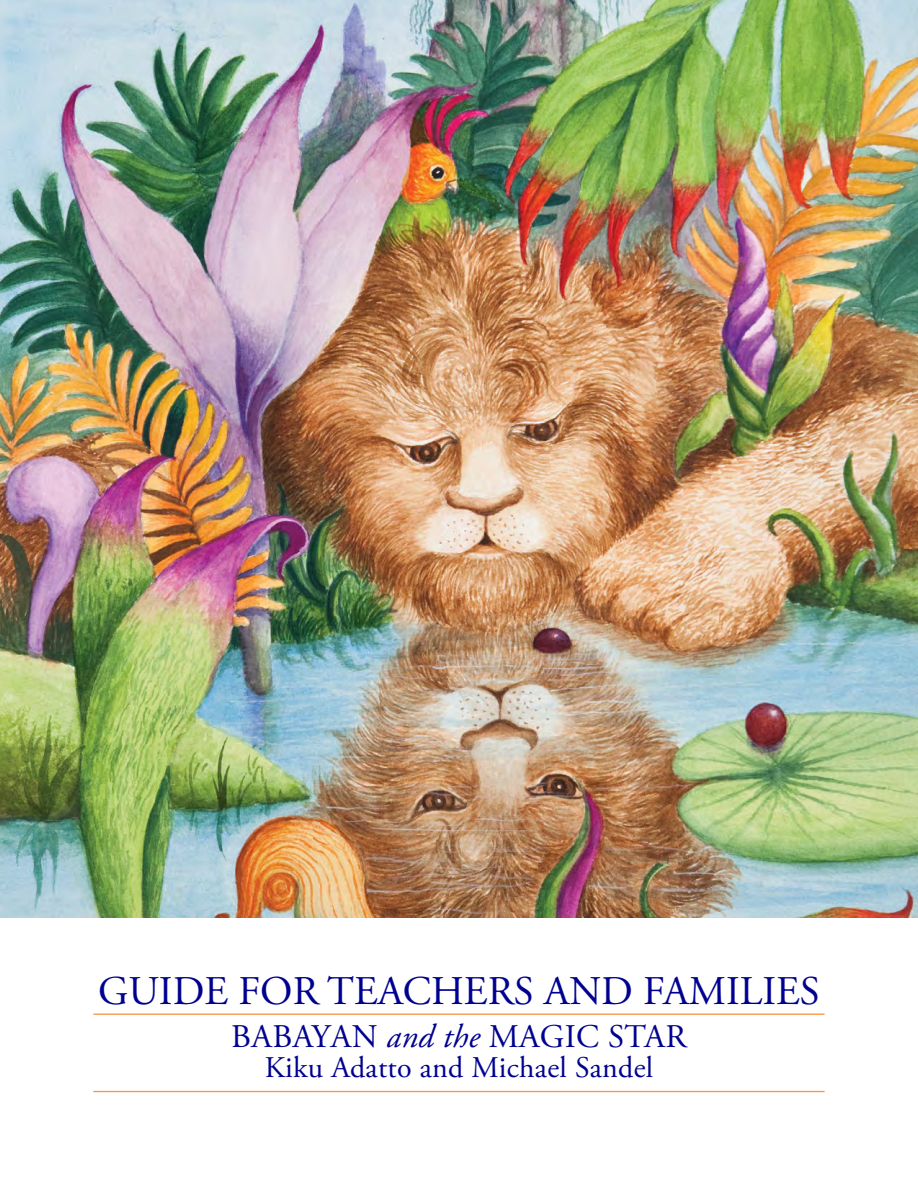
<style>
.page{position:relative;width:918px;height:1188px;background:#fff}
.page>*{position:absolute;margin:0;border:0;box-sizing:border-box;transform-origin:0 0}
.t1{font:40.65px "Adobe Garamond Pro";color:#000090}
.t2{font:33px "Adobe Garamond Pro";letter-spacing:.01em;color:#000090}
.t3{font:30px "Adobe Garamond Pro";letter-spacing:.01em;color:#000090}
.s1{font-style:italic}
</style>
<div class="page">
<hr style="left:93px;top:1014px;width:732px;height:1px;background:#f79646">
<hr style="left:93px;top:1091px;width:732px;height:1px;background:#f79646">
<img style="left:0;top:0;width:918px;height:918px">
<p class="t1" style="left:98px;top:967px;width:723px">GUIDE FOR TEACHERS AND FAMILIES</p>
<p class="t2" style="left:231px;top:1017px;width:457px">BABAYAN <span class="s1">and the</span> MAGIC STAR</p>
<p class="t3" style="left:265px;top:1050px;width:390px">Kiku Adatto and Michael Sandel</p>
</div>
